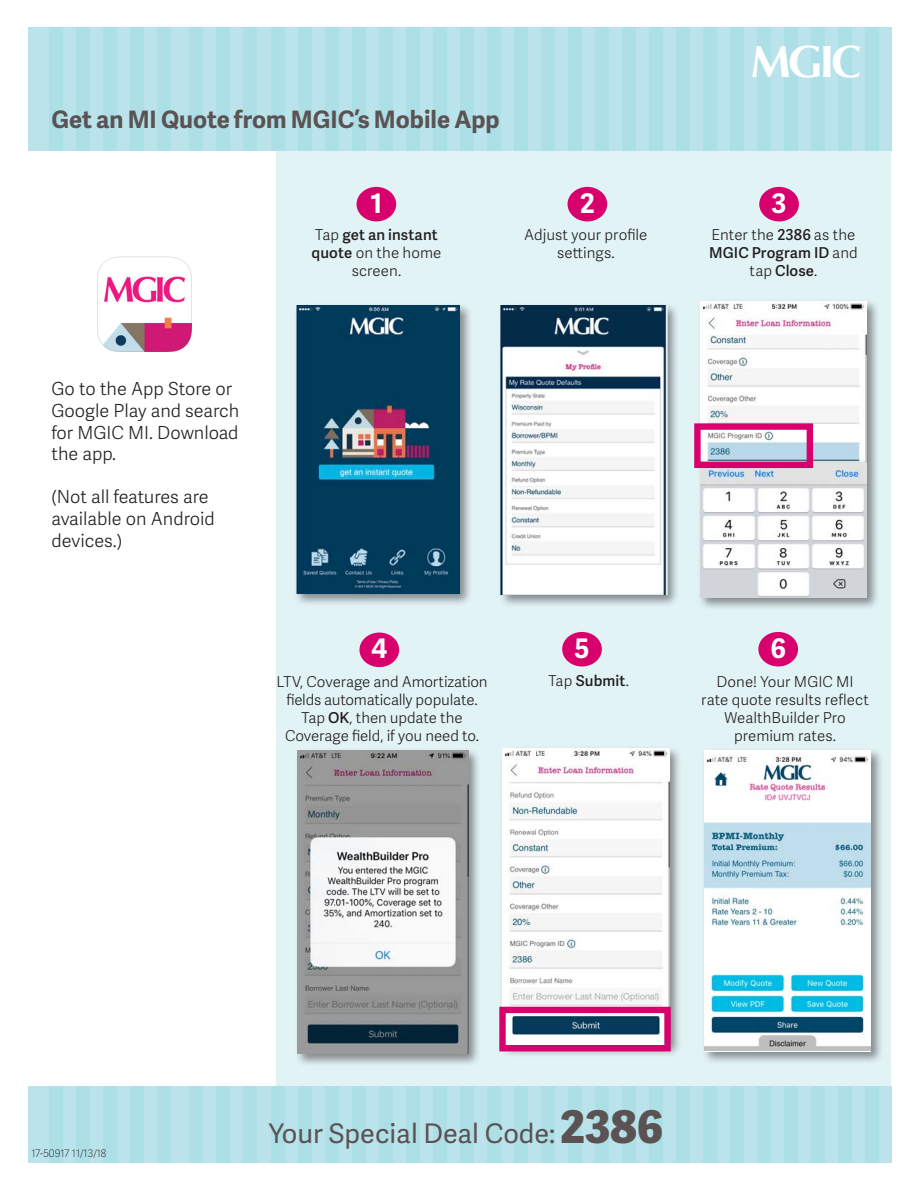
<style>
.page{position:relative;width:918px;height:1188px;background:#fff}
.page>*{position:absolute;margin:0;border:0;box-sizing:border-box;transform-origin:0 0}
.t1{font:700 45px "Optima";color:#fff}
.t2{font:27px "Adelle Sans";color:#5b5253}
.t3{font:700 27px "Adelle Sans";color:#fff}
.t4{font:700 24px "Adelle Sans";color:#5b5253}
.t5{font:18px/21.6px "Adelle Sans Lt";color:#231f20}
.t6{font:15px/18px "Adelle Sans Lt";color:#231f20;text-align:center}
.t7{font:15px/18px "Adelle Sans Sb";letter-spacing:.005em;color:#231f20;text-align:center}
.t8{font:10.5px "Adelle Sans Th";color:#231f20}
.s1{font-family:"Adelle Sans Sb"}
.s2{font-family:"Adelle Sans Lt"}
.s3{font-family:"Adelle Sans Eb";font-size:45px}
</style>
<div class="page">
<div style="left:28px;top:27px;width:864px;height:1135px;background:#bbe3eb"></div>
<div style="left:190px;top:27px;width:13px;height:1135px;background:#addfe7"></div>
<div style="left:217px;top:27px;width:13px;height:1135px;background:#addfe7"></div>
<div style="left:244px;top:27px;width:13px;height:1135px;background:#addfe7"></div>
<div style="left:271px;top:27px;width:13px;height:1135px;background:#addfe7"></div>
<div style="left:298px;top:27px;width:13px;height:1135px;background:#addfe7"></div>
<div style="left:325px;top:27px;width:13px;height:1135px;background:#addfe7"></div>
<div style="left:352px;top:27px;width:13px;height:1135px;background:#addfe7"></div>
<div style="left:379px;top:27px;width:13px;height:1135px;background:#addfe7"></div>
<div style="left:406px;top:27px;width:13px;height:1135px;background:#addfe7"></div>
<div style="left:433px;top:27px;width:13px;height:1135px;background:#addfe7"></div>
<div style="left:460px;top:27px;width:13px;height:1135px;background:#addfe7"></div>
<div style="left:487px;top:27px;width:13px;height:1135px;background:#addfe7"></div>
<div style="left:514px;top:27px;width:13px;height:1135px;background:#addfe7"></div>
<div style="left:541px;top:27px;width:13px;height:1135px;background:#addfe7"></div>
<div style="left:568px;top:27px;width:14px;height:1135px;background:#addfe7"></div>
<div style="left:595px;top:27px;width:14px;height:1135px;background:#addfe7"></div>
<div style="left:622px;top:27px;width:14px;height:1135px;background:#addfe7"></div>
<div style="left:649px;top:27px;width:14px;height:1135px;background:#addfe7"></div>
<div style="left:676px;top:27px;width:14px;height:1135px;background:#addfe7"></div>
<div style="left:703px;top:27px;width:14px;height:1135px;background:#addfe7"></div>
<div style="left:730px;top:27px;width:14px;height:1135px;background:#addfe7"></div>
<div style="left:757px;top:27px;width:14px;height:1135px;background:#addfe7"></div>
<div style="left:784px;top:27px;width:14px;height:1135px;background:#addfe7"></div>
<div style="left:811px;top:27px;width:14px;height:1135px;background:#addfe7"></div>
<div style="left:838px;top:27px;width:14px;height:1135px;background:#addfe7"></div>
<div style="left:865px;top:27px;width:14px;height:1135px;background:#addfe7"></div>
<div style="left:50px;top:27px;width:13px;height:1135px;background:#addfe7"></div>
<div style="left:77px;top:27px;width:13px;height:1135px;background:#addfe7"></div>
<div style="left:104px;top:27px;width:13px;height:1135px;background:#addfe7"></div>
<div style="left:131px;top:27px;width:13px;height:1135px;background:#addfe7"></div>
<div style="left:158px;top:27px;width:13px;height:1135px;background:#addfe7"></div>
<div style="left:27px;top:151px;width:864px;height:934px;background:#fff"></div>
<img style="left:97px;top:256px;width:95px;height:96px">
<div style="left:276px;top:151px;width:615px;height:934px;background:#e2f3f6"></div>
<div style="left:293px;top:302px;width:180px;height:305px;background:#231f20;opacity:.5"></div>
<img style="left:296px;top:305px;width:164px;height:289px">
<div style="left:357px;top:187px;width:39px;height:34px;background:#d8006d;border-radius:50%"></div>
<div style="left:568px;top:187px;width:39px;height:34px;background:#d8006d;border-radius:50%"></div>
<div style="left:759px;top:187px;width:40px;height:34px;background:#d8006d;border-radius:50%"></div>
<div style="left:498px;top:302px;width:182px;height:306px;background:#231f20;opacity:.5"></div>
<img style="left:501px;top:305px;width:166px;height:289px">
<div style="left:359px;top:633px;width:40px;height:34px;background:#d8006d;border-radius:50%"></div>
<div style="left:562px;top:632px;width:40px;height:34px;background:#d8006d;border-radius:50%"></div>
<div style="left:758px;top:632px;width:40px;height:34px;background:#d8006d;border-radius:50%"></div>
<div style="left:697px;top:298px;width:183px;height:312px;background:#231f20;opacity:.5"></div>
<img style="left:700px;top:301px;width:167px;height:296px">
<div style="left:694px;top:423px;width:119px;height:45px;border:6px solid #d8006d"></div>
<div style="left:294px;top:747px;width:188px;height:320px;background:#231f20;opacity:.5"></div>
<img style="left:297px;top:750px;width:172px;height:304px">
<div style="left:499px;top:746px;width:183px;height:312px;background:#231f20;opacity:.5"></div>
<img style="left:503px;top:749px;width:166px;height:295px">
<div style="left:701px;top:747px;width:183px;height:318px;background:#231f20;opacity:.5"></div>
<img style="left:704px;top:755px;width:167px;height:296px">
<div style="left:499px;top:1007px;width:172px;height:44px;border:6px solid #d8006d"></div>
<p class="t4" style="left:51px;top:102px;width:450px">Get an MI Quote from MGIC’s Mobile App</p>
<p class="t1" style="left:751px;top:36px;width:112px">MGIC</p>
<p class="t3" style="left:370px;top:183px;width:13px">1</p>
<p class="t3" style="left:580px;top:183px;width:16px">2</p>
<p class="t3" style="left:772px;top:183px;width:16px">3</p>
<p class="t6" style="left:312px;top:225px;width:131px">Tap <span class="s1">get an instant quote</span> on the home screen.</p>
<p class="t6" style="left:524px;top:225px;width:125px">Adjust your profile settings.</p>
<p class="t5" style="left:51px;top:378px;width:189px">Go to the App Store or<br>Google Play and search for MGIC MI. Download the app.</p>
<p class="t5" style="left:51px;top:486px;width:165px">(Not all features are available on Android devices.)</p>
<p class="t3" style="left:371px;top:629px;width:18px">4</p>
<p class="t3" style="left:574px;top:628px;width:17px">5</p>
<p class="t6" style="left:276px;top:672px;width:213px">LTV, Coverage and Amortization fields automatically populate.<br>Tap <span class="s1">OK</span>, then update the<br>Coverage field, if you need to.</p>
<p class="t7" style="left:549px;top:672px;width:82px"><span class="s2">Tap</span> Submit<span class="s2">.</span></p>
<p class="t7" style="left:709px;top:225px;width:150px"><span class="s2">Enter the</span> 2386 <span class="s2">as the<br></span>MGIC Program ID <span class="s2">and tap</span> Close<span class="s2">.</span></p>
<p class="t3" style="left:770px;top:628px;width:17px">6</p>
<p class="t6" style="left:701px;top:672px;width:169px">Done! Your MGIC MI rate quote results reflect<br>WealthBuilder Pro premium rates.</p>
<p class="t8" style="left:32px;top:1146px;width:76px">17-50917 11/13/18</p>
<p class="t2" style="left:269px;top:1114px;width:396px">Your Special Deal Code: <span class="s3">2386</span></p>
</div>
